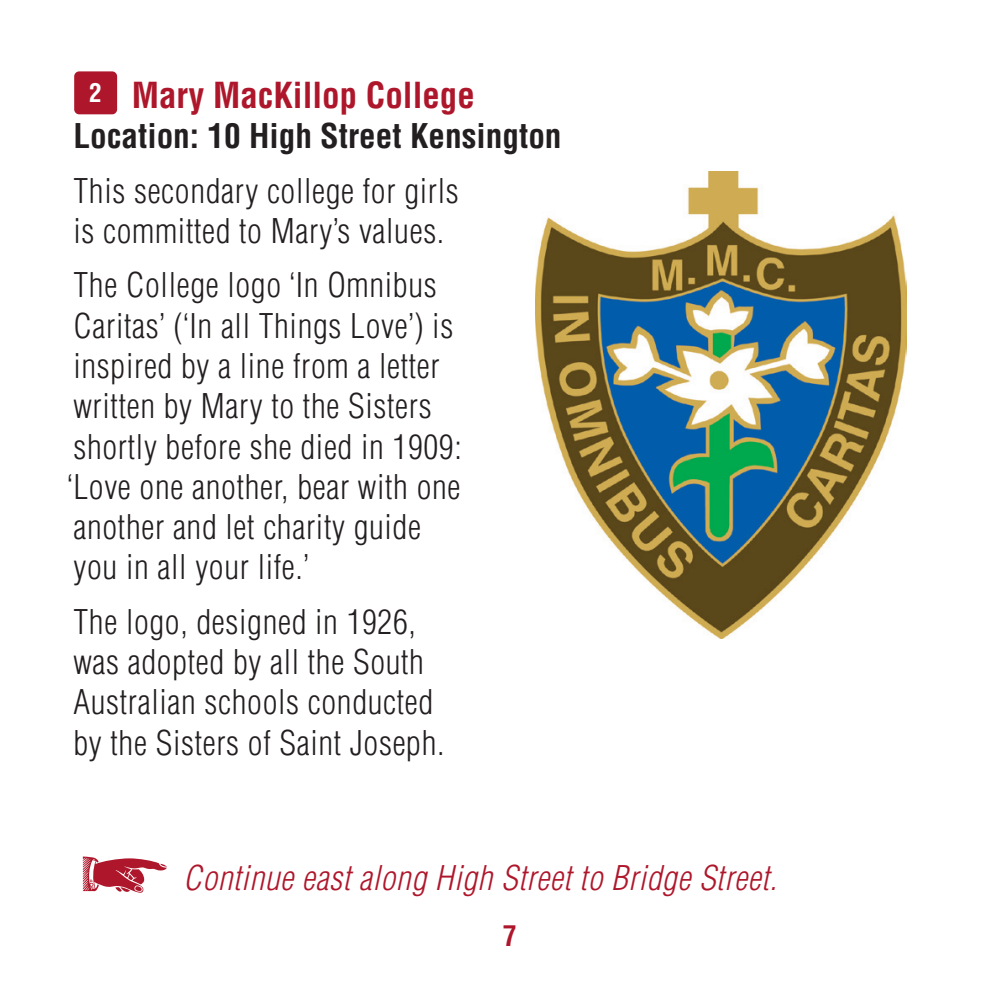
<style>
.page{position:relative;width:993px;height:993px;background:#fff}
.page>*{position:absolute;margin:0;border:0;box-sizing:border-box;transform-origin:0 0}
.t1{font:700 condensed 35px "Helvetica";color:#ae172b}
.t2{font:300 condensed 33.25px/40.2px "Helvetica";letter-spacing:.02em;color:#231f20}
.t3{font:italic 300 condensed 33.25px "Helvetica";letter-spacing:.02em;color:#ae172b}
.t4{font:700 condensed 33.25px "Helvetica";color:#231f20}
.t5{font:700 condensed 28px "Helvetica";color:#ae172b}
.t6{font:700 condensed 25.2px "Helvetica";color:#fff}
</style>
<div class="page">
<svg style="left:83px;top:856px;width:84px;height:36px"></svg>
<img style="left:535px;top:171px;width:371px;height:467px">
<div style="left:74px;top:71px;width:43px;height:43px;background:#ae172b;border-radius:5px"></div>
<p class="t1" style="left:132px;top:74px;width:344px">Mary MacKillop College</p>
<p class="t4" style="left:73px;top:116px;width:489px">Location: 10 High Street Kensington</p>
<p class="t2" style="left:73px;top:170px;width:386px">This secondary college for girls is committed to Mary’s values.</p>
<p class="t2" style="left:67px;top:265px;width:395px">The College logo ‘In Omnibus<br>Caritas’ (‘In all Things Love’) is inspired by a line from a letter written by Mary to the Sisters shortly before she died in 1909: ‘Love one another, bear with one another and let charity guide you in all your life.’</p>
<p class="t2" style="left:73px;top:601px;width:372px">The logo, designed in 1926, was adopted by all the South<br>Australian schools conducted by the Sisters of Saint Joseph.</p>
<p class="t6" style="left:89px;top:77px;width:14px">2</p>
<p class="t3" style="left:183px;top:857px;width:595px">Continue east along High Street to Bridge Street.</p>
<p class="t5" style="left:502px;top:918px;width:15px">7</p>
</div>
